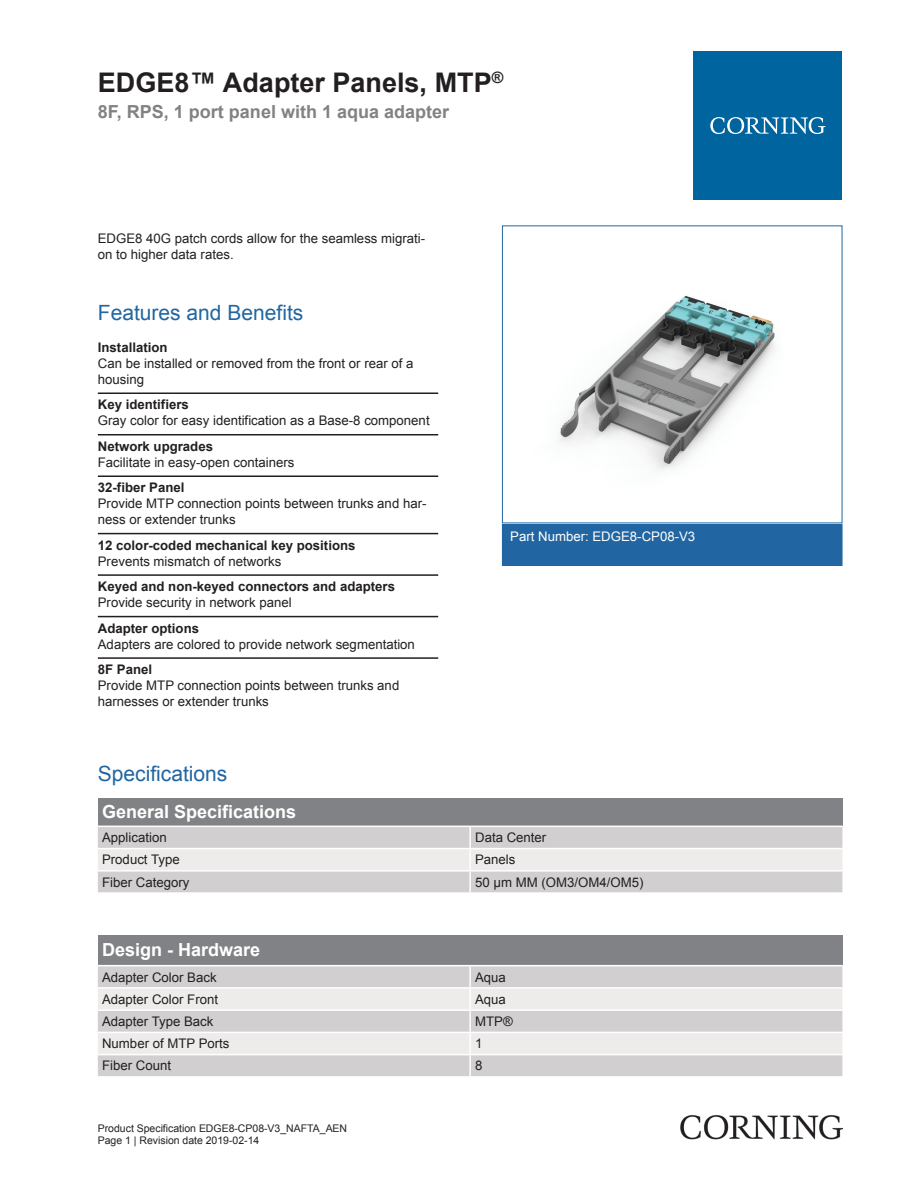
<style>
.page{position:relative;width:919px;height:1187px;background:#fff}
.page>*{position:absolute;margin:0;border:0;box-sizing:border-box;transform-origin:0 0}
.t1{font:700 27px "Arial";color:#231f20}
.t2{font:21px "Arial";color:#2166a2}
.t3{font:700 18px "Arial";color:#fff}
.t4{font:700 18px "Arial";color:#808285}
.t5{font:13.2px/15.9px "Arial";color:#231f20}
.t6{font:700 13.2px "Arial";color:#231f20}
.t7{font:13.2px "Arial";color:#fff}
.t8{font:10.5px/12.6px "Arial";color:#231f20}
</style>
<div class="page">
<div style="left:502px;top:523px;width:340px;height:42px;background:#2166a2"></div>
<div style="left:502px;top:523px;width:340px;height:43px;border:1px solid #2166a2"></div>
<hr style="left:98px;top:392px;width:340px;height:2px;background:#231f20">
<hr style="left:98px;top:434px;width:340px;height:1px;background:#231f20">
<hr style="left:98px;top:475px;width:340px;height:2px;background:#231f20">
<hr style="left:98px;top:533px;width:340px;height:1px;background:#231f20">
<hr style="left:98px;top:574px;width:340px;height:1px;background:#231f20">
<hr style="left:98px;top:615px;width:340px;height:2px;background:#231f20">
<hr style="left:98px;top:657px;width:340px;height:1px;background:#231f20">
<div style="left:98px;top:797px;width:744px;height:28px;background:#808285"></div>
<div style="left:98px;top:827px;width:744px;height:65px;background:#d1cfcf"></div>
<div style="left:98px;top:849px;width:744px;height:21px;background:#edeceb"></div>
<hr style="left:469px;top:827px;width:2px;height:20px;background:#fff">
<hr style="left:469px;top:849px;width:2px;height:21px;background:#fff">
<hr style="left:469px;top:871px;width:2px;height:21px;background:#fff">
<hr style="left:98px;top:847px;width:372px;height:2px;background:#fff">
<hr style="left:470px;top:847px;width:372px;height:2px;background:#fff">
<hr style="left:98px;top:870px;width:372px;height:1px;background:#fff">
<hr style="left:470px;top:870px;width:372px;height:1px;background:#fff">
<div style="left:98px;top:935px;width:744px;height:29px;background:#808285"></div>
<div style="left:98px;top:966px;width:744px;height:109px;background:#d1cfcf"></div>
<svg style="left:98px;top:988px;width:744px;height:65px;background:#e4e3e2"></svg>
<hr style="left:469px;top:966px;width:2px;height:21px;background:#fff">
<hr style="left:469px;top:988px;width:2px;height:21px;background:#fff">
<hr style="left:469px;top:1010px;width:2px;height:21px;background:#fff">
<hr style="left:469px;top:1033px;width:2px;height:20px;background:#fff">
<hr style="left:469px;top:1055px;width:2px;height:20px;background:#fff">
<hr style="left:98px;top:987px;width:372px;height:1px;background:#fff">
<hr style="left:470px;top:987px;width:372px;height:1px;background:#fff">
<hr style="left:98px;top:1009px;width:372px;height:1px;background:#fff">
<hr style="left:470px;top:1009px;width:372px;height:1px;background:#fff">
<hr style="left:98px;top:1031px;width:372px;height:2px;background:#fff">
<hr style="left:470px;top:1031px;width:372px;height:2px;background:#fff">
<hr style="left:98px;top:1053px;width:372px;height:2px;background:#fff">
<hr style="left:470px;top:1053px;width:372px;height:2px;background:#fff">
<div style="left:693px;top:51px;width:149px;height:149px;background:#00649e"></div>
<svg style="left:710px;top:117px;width:115px;height:17px"></svg>
<img style="left:680px;top:1115px;width:162px;height:24px">
<img style="left:559px;top:295px;width:216px;height:175px">
<h1 class="t1" style="left:98px;top:63px;width:407px">EDGE8™ Adapter Panels, MTP<sup>®</sup></h1>
<h3 class="t4" style="left:98px;top:99px;width:353px">8F, RPS, 1 port panel with 1 aqua adapter</h3>
<p class="t5" style="left:98px;top:231px;width:329px">EDGE8 40G patch cords allow for the seamless migrati&shy;on to higher data rates.</p>
<h2 class="t2" style="left:98px;top:298px;width:207px">Features and Benefits</h2>
<p class="t6" style="left:98px;top:338px;width:71px">Installation</p>
<p class="t5" style="left:98px;top:355px;width:317px">Can be installed or removed from the front or rear of a housing</p>
<p class="t6" style="left:98px;top:395px;width:92px">Key identifiers</p>
<p class="t5" style="left:98px;top:412px;width:333px">Gray color for easy identification as a Base-8 component</p>
<p class="t6" style="left:98px;top:437px;width:117px">Network upgrades</p>
<p class="t5" style="left:98px;top:454px;width:198px">Facilitate in easy-open containers</p>
<p class="t6" style="left:98px;top:478px;width:88px">32-fiber Panel</p>
<p class="t5" style="left:98px;top:495px;width:330px">Provide MTP connection points between trunks and har&shy;ness or extender trunks</p>
<p class="t6" style="left:98px;top:535px;width:259px">12 color-coded mechanical key positions</p>
<p class="t5" style="left:98px;top:553px;width:185px">Prevents mismatch of networks</p>
<p class="t6" style="left:98px;top:577px;width:299px">Keyed and non-keyed connectors and adapters</p>
<p class="t5" style="left:98px;top:594px;width:195px">Provide security in network panel</p>
<p class="t6" style="left:98px;top:618px;width:103px">Adapter options</p>
<p class="t5" style="left:98px;top:636px;width:318px">Adapters are colored to provide network segmentation</p>
<p class="t6" style="left:98px;top:660px;width:56px">8F Panel</p>
<p class="t5" style="left:98px;top:677px;width:303px">Provide MTP connection points between trunks and harnesses or extender trunks</p>
<p class="t7" style="left:510px;top:527px;width:186px">Part Number: EDGE8-CP08-V3</p>
<h2 class="t2" style="left:98px;top:759px;width:131px">Specifications</h2>
<h3 class="t3" style="left:102px;top:799px;width:196px">General Specifications</h3>
<p class="t5" style="left:102px;top:829px;width:66px">Application</p>
<p class="t5" style="left:475px;top:829px;width:73px">Data Center</p>
<p class="t5" style="left:102px;top:851px;width:79px">Product Type</p>
<p class="t5" style="left:475px;top:851px;width:42px">Panels</p>
<p class="t5" style="left:102px;top:873px;width:89px">Fiber Category</p>
<p class="t5" style="left:475px;top:873px;width:170px">50 μm MM (OM3/OM4/OM5)</p>
<h3 class="t3" style="left:102px;top:937px;width:160px">Design - Hardware</h3>
<p class="t5" style="left:102px;top:968px;width:116px">Adapter Color Back</p>
<p class="t5" style="left:475px;top:968px;width:32px">Aqua</p>
<p class="t5" style="left:102px;top:990px;width:117px">Adapter Color Front</p>
<p class="t5" style="left:475px;top:990px;width:32px">Aqua</p>
<p class="t5" style="left:102px;top:1013px;width:113px">Adapter Type Back</p>
<p class="t5" style="left:475px;top:1013px;width:39px">MTP®</p>
<p class="t5" style="left:102px;top:1035px;width:129px">Number of MTP Ports</p>
<p class="t5" style="left:475px;top:1035px;width:9px">1</p>
<p class="t5" style="left:102px;top:1057px;width:70px">Fiber Count</p>
<p class="t5" style="left:475px;top:1057px;width:9px">8</p>
<p class="t8" style="left:98px;top:1121px;width:251px">Product Specification EDGE8-CP08-V3_NAFTA_AEN<br>Page 1 | Revision date 2019-02-14</p>
</div>
